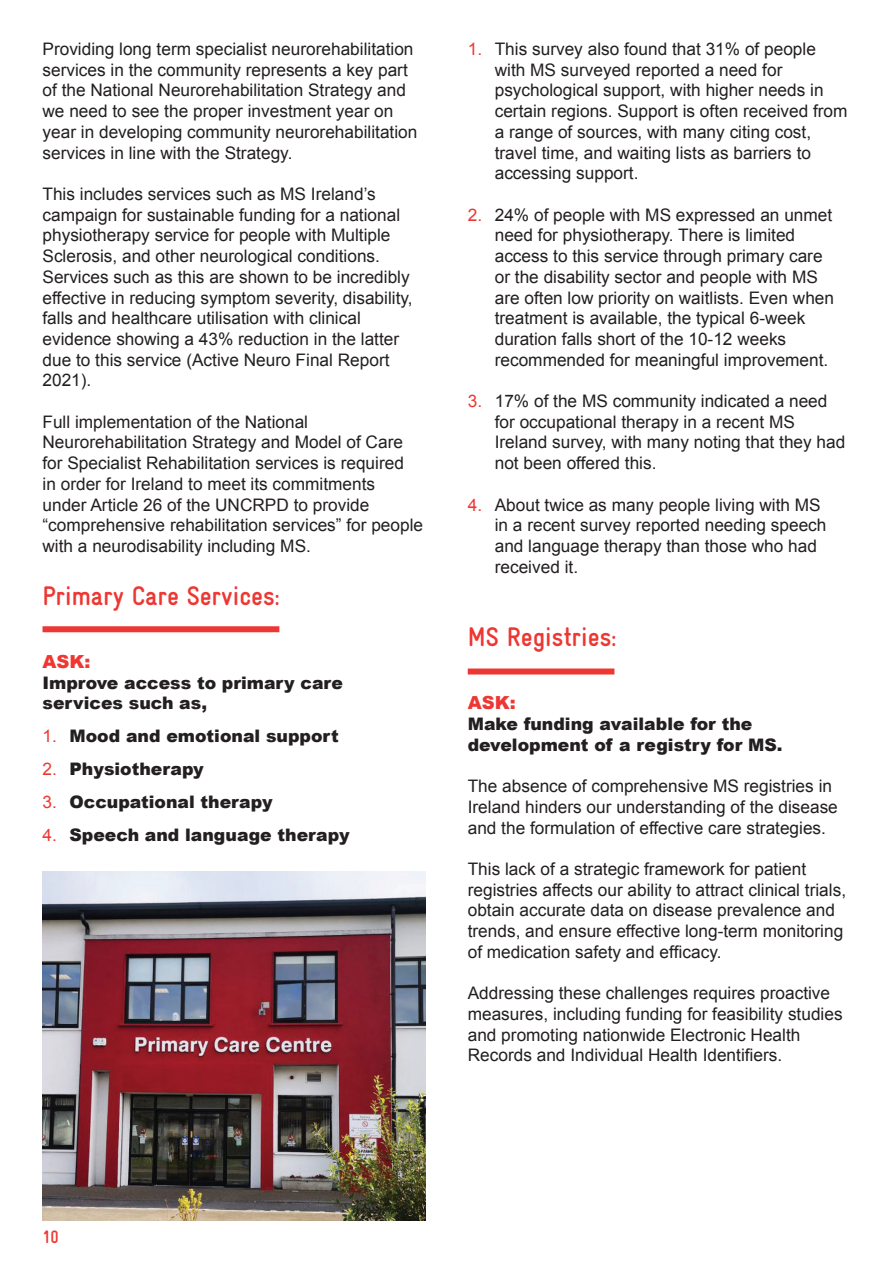
<style>
.page{position:relative;width:893px;height:1263px;background:#fff}
.page>*{position:absolute;margin:0;border:0;box-sizing:border-box;transform-origin:0 0}
.t1{font:700 27px "Gravur Condensed";color:#ee3732}
.t2{font:900 18px "Arial";color:#ee3732}
.t3{font:700 18px "Gravur Condensed";color:#ee3732}
.t4{font:17.25px/20.7px "Arial";color:#231f20}
.t5{font:900 17.25px/20.7px "Arial";color:#231f20}
.s1{font-weight:400;color:#ee3732}
.s2{color:#ee3732}
</style>
<div class="page">
<div style="left:43px;top:626px;width:236px;height:6px;background:#ee3732"></div>
<div style="left:468px;top:668px;width:146px;height:6px;background:#ee3732"></div>
<img style="left:43px;top:871px;width:382px;height:349px">
<p class="t4" style="left:43px;top:39px;width:376px">Providing long term specialist neurorehabilitation services in the community represents a key part of the National Neurorehabilitation Strategy and we need to see the proper investment year on year in developing community neurorehabilitation services in line with the Strategy.</p>
<p class="t4" style="left:43px;top:184px;width:372px">This includes services such as MS Ireland’s campaign for sustainable funding for a national physiotherapy service for people with Multiple Sclerosis, and other neurological conditions.<br>Services such as this are shown to be incredibly effective in reducing symptom severity, disability, falls and healthcare utilisation with clinical evidence showing a 43% reduction in the latter due to this service (Active Neuro Final Report 2021).</p>
<p class="t4" style="left:43px;top:411px;width:382px">Full implementation of the National Neurorehabilitation Strategy and Model of Care for Specialist Rehabilitation services is required<br>in order for Ireland to meet its commitments under Article 26 of the UNCRPD to provide “comprehensive rehabilitation services” for people with a neurodisability including MS.</p>
<h1 class="t1" style="left:43px;top:581px;width:239px">Primary Care Services:</h1>
<p class="t2" style="left:43px;top:648px;width:49px">ASK:</p>
<p class="t5" style="left:43px;top:672px;width:302px">Improve access to primary care services such as,</p>
<p class="t5" style="left:43px;top:725px;width:298px"><span class="s1">1.</span> Mood and emotional support</p>
<p class="t5" style="left:43px;top:758px;width:163px"><span class="s1">2.</span> Physiotherapy</p>
<p class="t5" style="left:43px;top:791px;width:232px"><span class="s1">3.</span> Occupational therapy</p>
<p class="t5" style="left:43px;top:824px;width:309px"><span class="s1">4.</span> Speech and language therapy</p>
<p class="t4" style="left:495px;top:39px;width:354px;text-indent:-27px"><span class="s2">1.</span> This survey also found that 31% of people with MS surveyed reported a need for psychological support, with higher needs in certain regions. Support is often received from a range of sources, with many citing cost, travel time, and waiting lists as barriers to accessing support.</p>
<p class="t4" style="left:495px;top:204px;width:341px;text-indent:-27px"><span class="s2">2.</span> 24% of people with MS expressed an unmet need for physiotherapy. There is limited access to this service through primary care or the disability sector and people with MS are often low priority on waitlists. Even when treatment is available, the typical 6-week duration falls short of the 10-12 weeks recommended for meaningful improvement.</p>
<p class="t4" style="left:495px;top:391px;width:352px;text-indent:-27px"><span class="s2">3.</span> 17% of the MS community indicated a need for occupational therapy in a recent MS Ireland survey, with many noting that they had not been offered this.</p>
<p class="t4" style="left:495px;top:494px;width:333px;text-indent:-27px"><span class="s2">4.</span> About twice as many people living with MS in a recent survey reported needing speech and language therapy than those who had received it.</p>
<h1 class="t1" style="left:468px;top:622px;width:150px">MS Registries:</h1>
<p class="t2" style="left:468px;top:690px;width:49px">ASK:</p>
<p class="t5" style="left:468px;top:713px;width:316px">Make funding available for the development of a registry for MS.</p>
<p class="t4" style="left:468px;top:776px;width:372px">The absence of comprehensive MS registries in<br>Ireland hinders our understanding of the disease and the formulation of effective care strategies.</p>
<p class="t4" style="left:468px;top:859px;width:380px">This lack of a strategic framework for patient registries affects our ability to attract clinical trials, obtain accurate data on disease prevalence and trends, and ensure effective long-term monitoring of medication safety and efficacy.</p>
<p class="t4" style="left:468px;top:983px;width:376px">Addressing these challenges requires proactive measures, including funding for feasibility studies and promoting nationwide Electronic Health Records and Individual Health Identifiers.</p>
<p class="t3" style="left:43px;top:1227px;width:18px">10</p>
</div>
